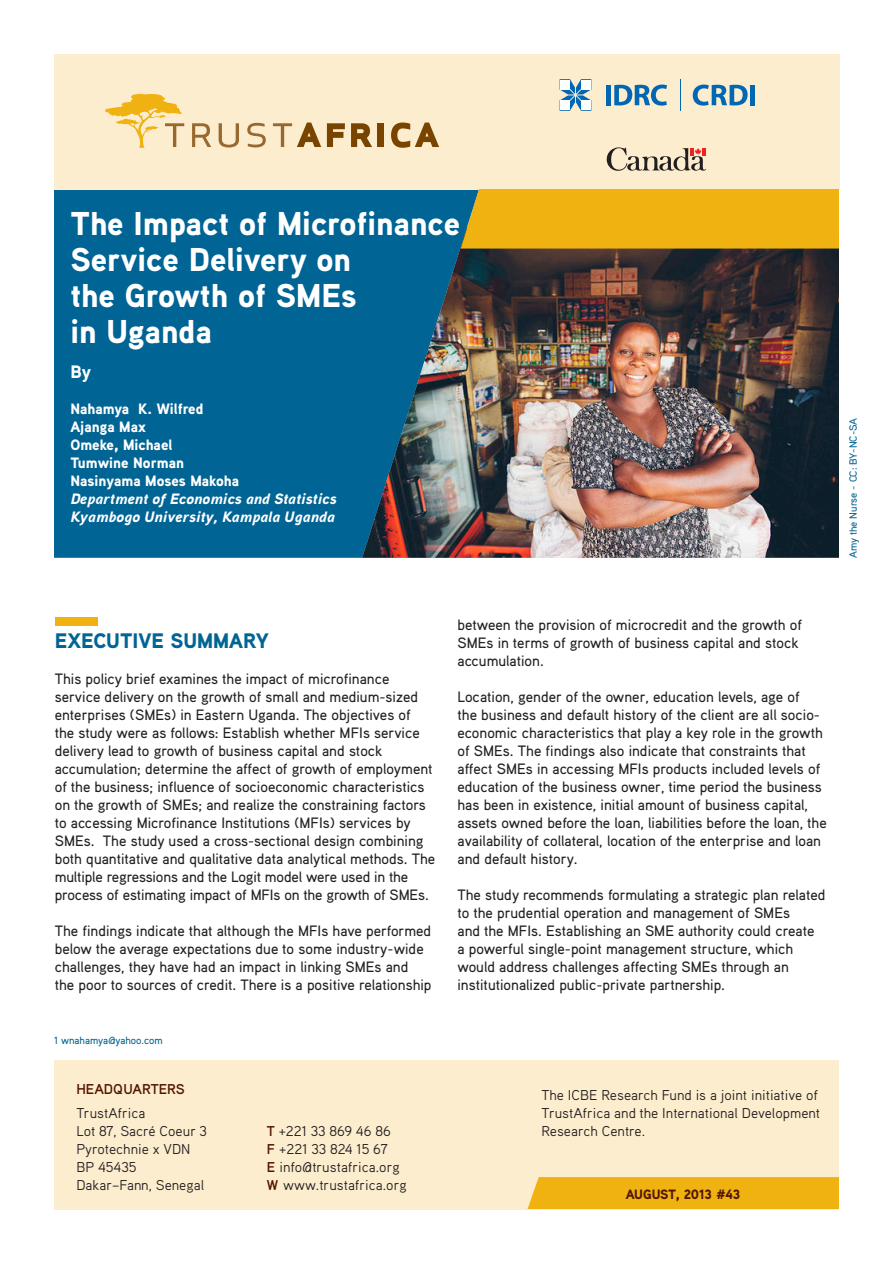
<style>
.page{position:relative;width:893px;height:1263px;background:#fff}
.page>*{position:absolute;margin:0;border:0;box-sizing:border-box;transform-origin:0 0}
.t1{font:900 33px/36px "Aaux Pro";color:#fff}
.t2{font:900 21px "Aaux Pro";color:#006494}
.t3{font:900 18px "Aaux Pro";color:#fff}
.t4{font:500 15px/18px "Aaux Pro";color:#231f20}
.t5{font:900 15px "Aaux Pro";color:#fff}
.t6{font:italic 900 15px "Aaux Pro";color:#fff}
.t7{font:14.25px/18px "Aaux Pro";color:#231f20}
.t8{font:700 14.25px "Aaux Pro";color:#531600}
.t9{font:900 13.5px "Aaux Pro";letter-spacing:-.02em;color:#531600}
.Trust_Square_Text{font:500 10.5px "Aaux Pro";color:#006494}
.s1{font-weight:700;color:#531600}
</style>
<div class="page">
<div style="left:54px;top:189px;width:308px;height:369px;background:#006494"></div>
<div style="left:54px;top:54px;width:786px;height:135px;background:#fcedce"></div>
<div style="left:54px;top:1060px;width:785px;height:149px;background:#fcedce"></div>
<div style="left:362px;top:189px;width:99px;height:38px;background:#006494"></div>
<img style="left:362px;top:227px;width:477px;height:331px">
<div style="left:461px;top:189px;width:378px;height:60px;background:#efb211"></div>
<div style="left:528px;top:1177px;width:311px;height:32px;background:#efb211"></div>
<svg style="left:192px;top:123px;width:19px;height:24px"></svg>
<svg style="left:219px;top:123px;width:20px;height:24px"></svg>
<svg style="left:247px;top:123px;width:19px;height:24px"></svg>
<svg style="left:273px;top:123px;width:48px;height:24px"></svg>
<svg style="left:327px;top:123px;width:18px;height:24px"></svg>
<svg style="left:351px;top:123px;width:21px;height:24px"></svg>
<div style="left:378px;top:123px;width:6px;height:24px;background:#794400"></div>
<svg style="left:391px;top:123px;width:48px;height:25px"></svg>
<svg style="left:105px;top:93px;width:79px;height:55px"></svg>
<div style="left:55px;top:617px;width:42px;height:9px;background:#efb211"></div>
<svg style="left:560px;top:79px;width:31px;height:32px"></svg>
<div style="left:606px;top:85px;width:5px;height:20px;background:#0166b3"></div>
<svg style="left:614px;top:85px;width:53px;height:21px"></svg>
<svg style="left:693px;top:85px;width:55px;height:21px"></svg>
<div style="left:750px;top:85px;width:5px;height:20px;background:#0166b3"></div>
<hr style="left:680px;top:79px;width:1px;height:32px;background:#0166b3">
<div style="left:561px;top:80px;width:9px;height:9px;background:#fff"></div>
<div style="left:581px;top:80px;width:9px;height:9px;background:#fff"></div>
<div style="left:561px;top:101px;width:9px;height:9px;background:#fff"></div>
<div style="left:581px;top:101px;width:9px;height:9px;background:#fff"></div>
<svg style="left:606px;top:147px;width:100px;height:24px"></svg>
<p class="t1" style="left:70px;top:204px;width:391px">The Impact of Microfinance<br>Service Delivery on<br>the Growth of SMEs<br>in Uganda</p>
<p class="t3" style="left:70px;top:360px;width:22px">By</p>
<p class="t5" style="left:70px;top:399px;width:135px">Nahamya K. Wilfred</p>
<p class="t5" style="left:70px;top:417px;width:77px">Ajanga Max</p>
<p class="t5" style="left:70px;top:435px;width:103px">Omeke, Michael</p>
<p class="t5" style="left:70px;top:453px;width:115px">Tumwine Norman</p>
<p class="t5" style="left:70px;top:471px;width:170px">Nasinyama Moses Makoha</p>
<p class="t6" style="left:70px;top:489px;width:268px">Department of Economics and Statistics</p>
<p class="t6" style="left:70px;top:507px;width:266px">Kyambogo University, Kampala Uganda</p>
<p class="Trust_Square_Text" style="left:847px;top:558px;width:141px;rotate:-90deg">Amy the Nurse - CC: BY-NC-SA</p>
<p class="t2" style="left:55px;top:627px;width:216px">EXECUTIVE SUMMARY</p>
<p class="t4" style="left:55px;top:669px;width:382px">This policy brief examines the impact of microfinance service delivery on the growth of small and medium-sized enterprises (SMEs) in Eastern Uganda. The objectives of<br>the study were as follows: Establish whether MFIs service delivery lead to growth of business capital and stock accumulation; determine the affect of growth of employment of the business; influence of socioeconomic characteristics on the growth of SMEs; and realize the constraining factors to accessing Microfinance Institutions (MFIs) services by SMEs. The study used a cross-sectional design combining both quantitative and qualitative data analytical methods. The multiple regressions and the Logit model were used in the process of estimating impact of MFIs on the growth of SMEs.</p>
<p class="t4" style="left:55px;top:921px;width:378px">The findings indicate that although the MFIs have performed below the average expectations due to some industry-wide challenges, they have had an impact in linking SMEs and the poor to sources of credit. There is a positive relationship</p>
<p class="Trust_Square_Text" style="left:54px;top:1033px;width:110px">1 wnahamya@yahoo.com</p>
<p class="t8" style="left:76px;top:1079px;width:110px">HEADQUARTERS</p>
<p class="t7" style="left:76px;top:1104px;width:70px">TrustAfrica</p>
<p class="t7" style="left:76px;top:1122px;width:132px">Lot 87, Sacré Coeur 3</p>
<p class="t7" style="left:76px;top:1140px;width:116px">Pyrotechnie x VDN</p>
<p class="t7" style="left:76px;top:1158px;width:62px">BP 45435</p>
<p class="t7" style="left:76px;top:1176px;width:129px">Dakar–Fann, Senegal</p>
<p class="t7" style="left:267px;top:1121px;width:125px"><span class="s1">T</span> +221 33 869 46 86</p>
<p class="t7" style="left:267px;top:1139px;width:122px"><span class="s1">F</span> +221 33 824 15 67</p>
<p class="t7" style="left:267px;top:1157px;width:134px"><span class="s1">E</span> info@trustafrica.org</p>
<p class="t7" style="left:267px;top:1175px;width:141px"><span class="s1">W</span> www.trustafrica.org</p>
<p class="t4" style="left:457px;top:615px;width:346px">between the provision of microcredit and the growth of<br>SMEs in terms of growth of business capital and stock accumulation.</p>
<p class="t4" style="left:457px;top:687px;width:371px">Location, gender of the owner, education levels, age of<br>the business and default history of the client are all socio&shy;economic characteristics that play a key role in the growth of SMEs. The findings also indicate that constraints that affect SMEs in accessing MFIs products included levels of education of the business owner, time period the business has been in existence, initial amount of business capital, assets owned before the loan, liabilities before the loan, the availability of collateral, location of the enterprise and loan and default history.</p>
<p class="t4" style="left:457px;top:885px;width:370px">The study recommends formulating a strategic plan related to the prudential operation and management of SMEs<br>and the MFIs. Establishing an SME authority could create<br>a powerful single-point management structure, which would address challenges affecting SMEs through an institutionalized public-private partnership.</p>
<p class="t7" style="left:541px;top:1086px;width:280px">The ICBE Research Fund is a joint initiative of<br>TrustAfrica and the International Development<br>Research Centre.</p>
<p class="t9" style="left:626px;top:1186px;width:116px">AUGUST, 2013 #43</p>
</div>
